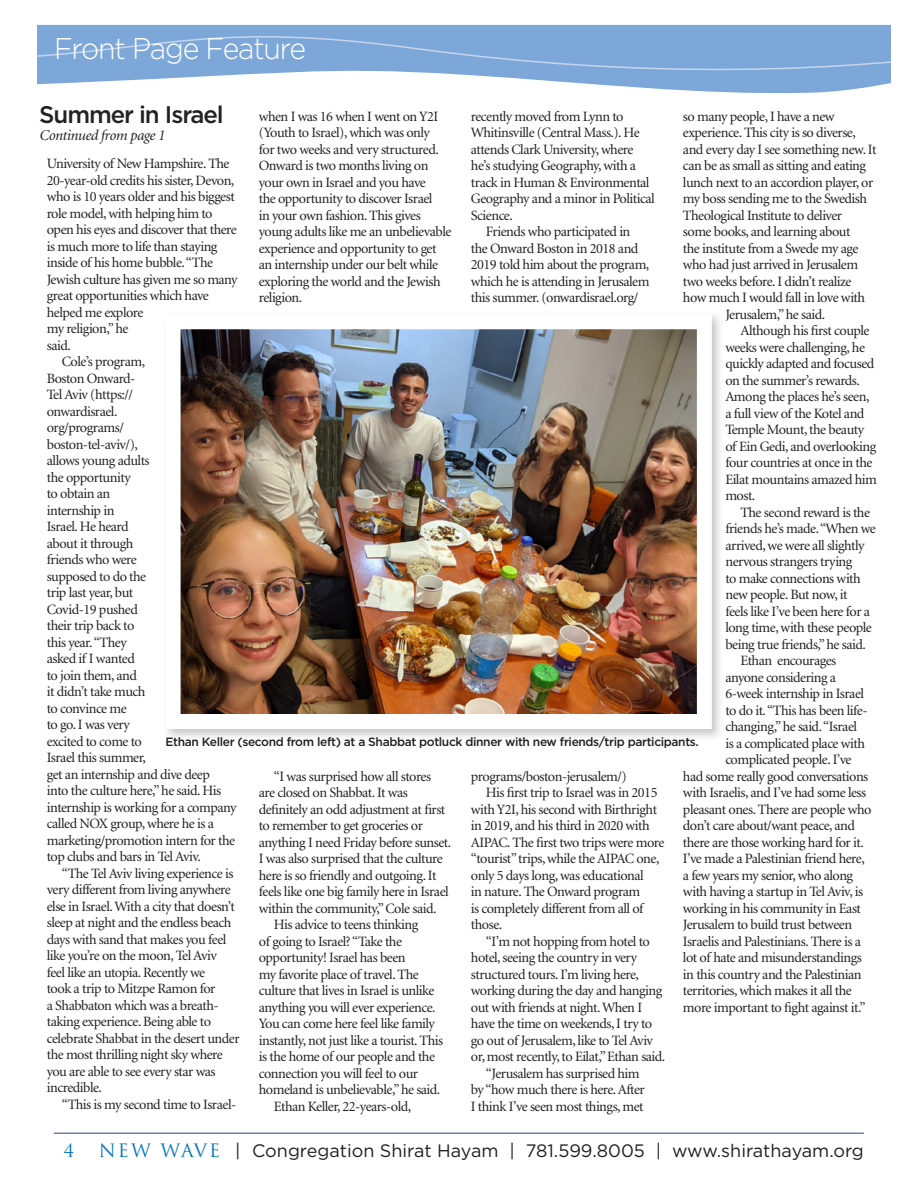
<style>
.page{position:relative;width:918px;height:1188px;background:#fff}
.page>*{position:absolute;margin:0;border:0;box-sizing:border-box;transform-origin:0 0}
.t1{font:300 30px "Gotham";letter-spacing:-.04em;color:#fff;scale:.95 1}
.t2{font:500 24px "Gotham";letter-spacing:-.045em;color:#222}
.t3{font:18px "Gotham";color:#231f20}
.t4{font:18px "Trajan Pro";color:#0072bc}
.t5{font:italic 15px "Minion";letter-spacing:-.025em;color:#231f20}
.t6{font:14.25px/16.5px "Minion";letter-spacing:-.035em;color:#231f20}
.Wave_Caption{font:500 12px "Gotham";letter-spacing:-.03em;color:#231f20}
.s1{font-family:"Trajan Pro";color:#0072bc}
</style>
<div class="page">
<svg style="left:37px;top:24px;width:854px;height:70px"></svg>
<hr style="left:54px;top:1133px;width:810px;height:1px;background:#253f8e">
<div style="left:162px;top:311px;width:563px;height:430px;background:#231f20;opacity:.25"></div>
<img style="left:182px;top:330px;width:514px;height:383px">
<p class="t1" style="left:54px;top:32px;width:267px">Front Page Feature</p>
<p class="t2" style="left:39px;top:101px;width:186px">Summer in Israel</p>
<p class="t5" style="left:39px;top:128px;width:127px">Continued from page 1</p>
<p class="t6" style="left:259px;top:108px;width:194px">when I was 16 when I went on Y2I (Youth to Israel), which was only<br>for two weeks and very structured.<br>Onward is two months living on your own in Israel and you have<br>the opportunity to discover Israel<br>in your own fashion. This gives young adults like me an unbelievable experience and opportunity to get an internship under our belt while exploring the world and the Jewish religion.</p>
<p class="t6" style="left:471px;top:108px;width:185px">recently moved from Lynn to<br>Whitinsville (Central Mass.). He attends Clark University, where he’s studying Geography, with a track in Human &amp; Environmental<br>Geography and a minor in Political<br>Science.</p>
<p class="t6" style="left:471px;top:224px;width:180px;text-indent:15px">Friends who participated in the Onward Boston in 2018 and<br>2019 told him about the program, which he is attending in Jerusalem this summer. (onwardisrael.org/</p>
<p class="t6" style="left:683px;top:108px;width:153px">so many people, I have a new</p>
<p class="t6" style="left:683px;top:125px;width:174px">experience. This city is so diverse,</p>
<p class="t6" style="left:683px;top:141px;width:195px">and every day I see something new. It</p>
<p class="t6" style="left:683px;top:158px;width:185px">can be as small as sitting and eating</p>
<p class="t6" style="left:683px;top:174px;width:192px">lunch next to an accordion player, or</p>
<p class="t6" style="left:683px;top:191px;width:186px">my boss sending me to the Swedish</p>
<p class="t6" style="left:683px;top:207px;width:161px">Theological Institute to deliver</p>
<p class="t6" style="left:683px;top:224px;width:169px">some books, and learning about</p>
<p class="t6" style="left:683px;top:240px;width:177px">the institute from a Swede my age</p>
<p class="t6" style="left:683px;top:257px;width:177px">who had just arrived in Jerusalem</p>
<p class="t6" style="left:683px;top:273px;width:170px">two weeks before. I didn’t realize</p>
<p class="t6" style="left:683px;top:290px;width:184px">how much I would fall in love with</p>
<p class="t6" style="left:725px;top:306px;width:101px">Jerusalem,” he said.</p>
<p class="t6" style="left:725px;top:323px;width:153px;text-indent:15px">Although his first couple weeks were challenging, he quickly adapted and focused on the summer’s rewards.<br>Among the places he’s seen, a full view of the Kotel and<br>Temple Mount, the beauty of Ein Gedi, and overlooking four countries at once in the<br>Eilat mountains amazed him most.</p>
<p class="t6" style="left:725px;top:504px;width:152px;text-indent:15px">The second reward is the friends he’s made. “When we arrived, we were all slightly nervous strangers trying<br>to make connections with new people. But now, it<br>feels like I’ve been here for a long time, with these people being true friends,” he said.</p>
<p class="t6" style="left:740px;top:653px;width:97px">Ethan encourages</p>
<p class="t6" style="left:725px;top:669px;width:112px">anyone considering a</p>
<p class="t6" style="left:725px;top:686px;width:140px">6-week internship in Israel</p>
<p class="t6" style="left:725px;top:702px;width:144px">to do it. “This has been life-</p>
<p class="t6" style="left:725px;top:719px;width:133px">changing,” he said. “Israel</p>
<p class="t6" style="left:725px;top:735px;width:141px">is a complicated place with</p>
<p class="t6" style="left:725px;top:752px;width:128px">complicated people. I’ve</p>
<p class="t6" style="left:683px;top:768px;width:187px">had some really good conversations</p>
<p class="t6" style="left:683px;top:785px;width:185px">with Israelis, and I’ve had some less</p>
<p class="t6" style="left:683px;top:801px;width:190px">pleasant ones. There are people who</p>
<p class="t6" style="left:683px;top:818px;width:174px">don’t care about/want peace, and</p>
<p class="t6" style="left:683px;top:834px;width:182px">there are those working hard for it.</p>
<p class="t6" style="left:683px;top:851px;width:183px">I’ve made a Palestinian friend here,</p>
<p class="t6" style="left:683px;top:867px;width:172px">a few years my senior, who along</p>
<p class="t6" style="left:683px;top:884px;width:182px">with having a startup in Tel Aviv, is</p>
<p class="t6" style="left:683px;top:900px;width:179px">working in his community in East</p>
<p class="t6" style="left:683px;top:917px;width:171px">Jerusalem to build trust between</p>
<p class="t6" style="left:683px;top:933px;width:180px">Israelis and Palestinians. There is a</p>
<p class="t6" style="left:683px;top:950px;width:180px">lot of hate and misunderstandings</p>
<p class="t6" style="left:683px;top:966px;width:180px">in this country and the Palestinian</p>
<p class="t6" style="left:683px;top:983px;width:170px">territories, which makes it all the</p>
<p class="t6" style="left:683px;top:999px;width:184px">more important to fight against it.”</p>
<p class="t6" style="left:47px;top:156px;width:192px">University of New Hampshire. The<br>20-year-old credits his sister, Devon, who is 10 years older and his biggest role model, with helping him to open his eyes and discover that there is much more to life than staying inside of his home bubble. “The<br>Jewish culture has given me so many great opportunities which have helped me explore<br>my religion,” he<br>said.</p>
<p class="t6" style="left:47px;top:354px;width:191px;text-indent:15px">Cole’s program,<br>Boston Onward-<br>Tel Aviv (https://<br>onwardisrael.<br>org/programs/<br>boston-tel-aviv/),<br>allows young adults<br>the opportunity<br>to obtain an<br>internship in<br>Israel. He heard<br>about it through<br>friends who were<br>supposed to do the<br>trip last year, but<br>Covid-19 pushed<br>their trip back to<br>this year. “They<br>asked if I wanted<br>to join them, and<br>it didn’t take much<br>to convince me<br>to go. I was very<br>excited to come to<br>Israel this summer,<br>get an internship and dive deep<br>into the culture here,” he said. His internship is working for a company called NOX group, where he is a marketing/promotion intern for the top clubs and bars in Tel Aviv.</p>
<p class="t6" style="left:47px;top:866px;width:194px;text-indent:15px">“The Tel Aviv living experience is very different from living anywhere else in Israel. With a city that doesn’t sleep at night and the endless beach days with sand that makes you feel like you’re on the moon, Tel Aviv<br>feel like an utopia. Recently we<br>took a trip to Mitzpe Ramon for<br>a Shabbaton which was a breath&shy;taking experience. Being able to celebrate Shabbat in the desert under the most thrilling night sky where you are able to see every star was incredible.</p>
<p class="t6" style="left:62px;top:1097px;width:176px">“This is my second time to Israel-</p>
<p class="Wave_Caption" style="left:166px;top:735px;width:535px">Ethan Keller (second from left) at a Shabbat potluck dinner with new friends/trip participants.</p>
<p class="t6" style="left:259px;top:768px;width:194px;text-indent:15px">“I was surprised how all stores<br>are closed on Shabbat. It was definitely an odd adjustment at first to remember to get groceries or anything I need Friday before sunset.<br>I was also surprised that the culture here is so friendly and outgoing. It feels like one big family here in Israel within the community,” Cole said.</p>
<p class="t6" style="left:259px;top:917px;width:186px;text-indent:15px">His advice to teens thinking<br>of going to Israel? “Take the opportunity! Israel has been<br>my favorite place of travel. The culture that lives in Israel is unlike anything you will ever experience.<br>You can come here feel like family instantly, not just like a tourist. This is the home of our people and the connection you will feel to our homeland is unbelievable,” he said.</p>
<p class="t6" style="left:274px;top:1098px;width:139px">Ethan Keller, 22-years-old,</p>
<p class="t6" style="left:471px;top:768px;width:157px">programs/boston-jerusalem/)</p>
<p class="t6" style="left:471px;top:785px;width:195px;text-indent:15px">His first trip to Israel was in 2015 with Y2I, his second with Birthright in 2019, and his third in 2020 with<br>AIPAC. The first two trips were more “tourist” trips, while the AIPAC one, only 5 days long, was educational<br>in nature. The Onward program<br>is completely different from all of those.</p>
<p class="t6" style="left:471px;top:933px;width:196px;text-indent:15px">“I’m not hopping from hotel to hotel, seeing the country in very structured tours. I’m living here, working during the day and hanging out with friends at night. When I have the time on weekends, I try to go out of Jerusalem, like to Tel Aviv or, most recently, to Eilat,” Ethan said.</p>
<p class="t6" style="left:471px;top:1065px;width:175px;text-indent:15px">“Jerusalem has surprised him by “how much there is here. After<br>I think I’ve seen most things, met</p>
<p class="t4" style="left:64px;top:1139px;width:12px">4</p>
<p class="t3" style="left:99px;top:1140px;width:766px"><span class="s1">NEW WAVE</span> | Congregation Shirat Hayam | 781.599.8005 | www.shirathayam.org</p>
</div>
